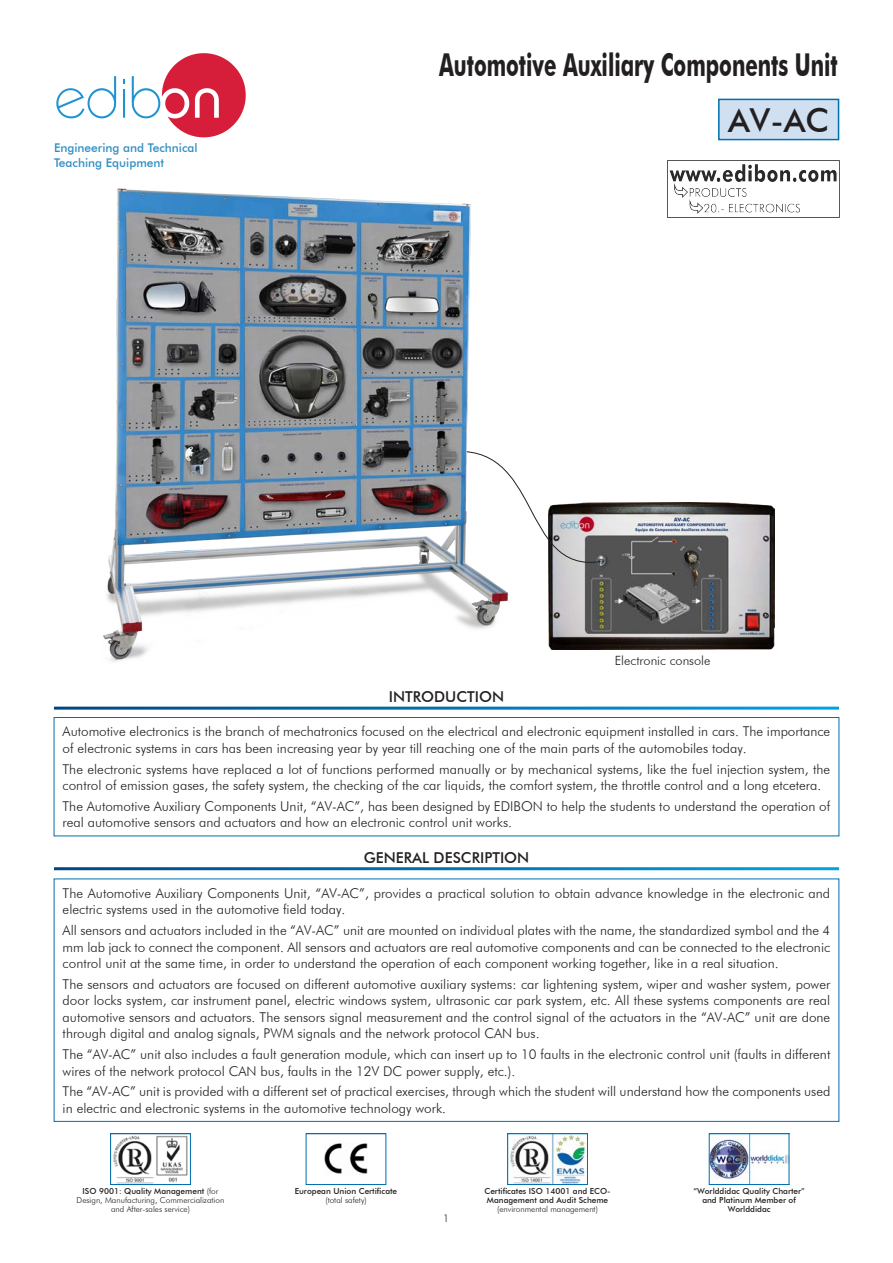
<style>
.page{position:relative;width:893px;height:1263px;background:#fff}
.page>*{position:absolute;margin:0;border:0;box-sizing:border-box;transform-origin:0 0}
.t1{font:500 33px "Futura BT";color:#231f20}
.t2{font:700 31.5px "Futura BT";color:#231f20;scale:.65 1}
.FILETE{font:500 15px "Futura BT";color:#231f20}
.t3{font:300 13.5px/16.5px "Futura BT";color:#231f20}
.t4{font:300 12.75px "Futura BT";color:#231f20}
.t5{font:500 12px/14.4px "Futura BT";color:#318ec4}
.t6{font:300 10.5px "Futura BT";color:#231f20}
.t7{font:500 8.25px/9px "Futura BT";color:#231f20}
.t8{font:300 8.25px/9px "Futura BT";color:#231f20;text-align:center}
.s1{font-weight:500}
</style>
<div class="page">
<svg style="left:56px;top:76px;width:60px;height:42px"></svg>
<svg style="left:123px;top:79px;width:2px;height:39px"></svg>
<svg style="left:132px;top:53px;width:114px;height:84px"></svg>
<img style="left:711px;top:1135px;width:76px;height:48px">
<div style="left:709px;top:1133px;width:80px;height:52px;border:1px solid #006faf"></div>
<img style="left:510px;top:1135px;width:76px;height:48px">
<div style="left:507px;top:1133px;width:81px;height:52px;border:1px solid #006faf"></div>
<img style="left:324px;top:1143px;width:44px;height:31px">
<div style="left:306px;top:1133px;width:80px;height:52px;border:1px solid #006faf"></div>
<img style="left:113px;top:1135px;width:75px;height:48px">
<div style="left:110px;top:1133px;width:81px;height:52px;border:1px solid #006faf"></div>
<img style="left:667px;top:161px;width:172px;height:57px">
<div style="left:719px;top:99px;width:119px;height:41px;background:#d0e0f0"></div>
<div style="left:718px;top:99px;width:121px;height:41px;border:2px solid #006faf"></div>
<img style="left:549px;top:503px;width:225px;height:146px">
<svg style="left:514px;top:480px;width:87px;height:94px"></svg>
<img style="left:103px;top:188px;width:411px;height:474px">
<div style="left:54px;top:717px;width:785px;height:119px;border:1px solid #006faf"></div>
<p class="t5" style="left:54px;top:141px;width:145px">Engineering and Technical<br>Teaching Equipment</p>
<p class="t2" style="left:439px;top:46px;width:615px">Automotive Auxiliary Components Unit</p>
<p class="t1" style="left:728px;top:100px;width:103px">AV-AC</p>
<p class="FILETE" style="left:389px;top:688px;width:117px">INTRODUCTION</p>
<p class="t4" style="left:615px;top:652px;width:97px">Electronic console</p>
<p class="t3" style="left:63px;top:723px;width:769px">Automotive electronics is the branch of mechatronics focused on the electrical and electronic equipment installed in cars. The importance of electronic systems in cars has been increasing year by year till reaching one of the main parts of the automobiles today.</p>
<p class="t3" style="left:63px;top:760px;width:769px">The electronic systems have replaced a lot of functions performed manually or by mechanical systems, like the fuel injection system, the control of emission gases, the safety system, the checking of the car liquids, the comfort system, the throttle control and a long etcetera.</p>
<p class="t3" style="left:63px;top:798px;width:769px">The Automotive Auxiliary Components Unit, “AV-AC”, has been designed by EDIBON to help the students to understand the operation of real automotive sensors and actuators and how an electronic control unit works.</p>
<p class="FILETE" style="left:364px;top:848px;width:167px">GENERAL DESCRIPTION</p>
<p class="t3" style="left:63px;top:884px;width:769px">The Automotive Auxiliary Components Unit, “AV-AC”, provides a practical solution to obtain advance knowledge in the electronic and electric systems used in the automotive field today.</p>
<p class="t3" style="left:63px;top:922px;width:769px;text-align:justify">All sensors and actuators included in the “AV-AC” unit are mounted on individual plates with the name, the standardized symbol and the 4 mm lab jack to connect the component. All sensors and actuators are real automotive components and can be connected to the electronic control unit at the same time, in order to understand the operation of each component working together, like in a real situation.</p>
<p class="t3" style="left:63px;top:975px;width:769px;text-align:justify">The sensors and actuators are focused on different automotive auxiliary systems: car lightening system, wiper and washer system, power door locks system, car instrument panel, electric windows system, ultrasonic car park system, etc. All these systems components are real automotive sensors and actuators. The sensors signal measurement and the control signal of the actuators in the “AV-AC” unit are done through digital and analog signals, PWM signals and the network protocol CAN bus.</p>
<p class="t3" style="left:63px;top:1046px;width:769px">The “AV-AC” unit also includes a fault generation module, which can insert up to 10 faults in the electronic control unit (faults in different wires of the network protocol CAN bus, faults in the 12V DC power supply, etc.).</p>
<p class="t3" style="left:63px;top:1083px;width:769px">The “AV-AC” unit is provided with a different set of practical exercises, through which the student will understand how the components used in electric and electronic systems in the automotive technology work.</p>
<p class="t8" style="left:77px;top:1186px;width:149px"><span class="s1">ISO 9001: Quality Management</span> (for<br>Design, Manufacturing, Commercialization and After-sales service)</p>
<p class="t7" style="left:295px;top:1186px;width:104px">European Union Certificate</p>
<p class="t8" style="left:325px;top:1195px;width:43px">(total safety)</p>
<p class="t7" style="left:484px;top:1186px;width:128px">Certificates ISO 14001 and ECO-<br>Management and Audit Scheme</p>
<p class="t8" style="left:497px;top:1204px;width:102px">(environmental management)</p>
<p class="t6" style="left:443px;top:1211px;width:8px">1</p>
<p class="t7" style="left:693px;top:1186px;width:113px;text-align:center">“Worlddidac Quality Charter” and Platinum Member of<br>Worlddidac</p>
</div>
